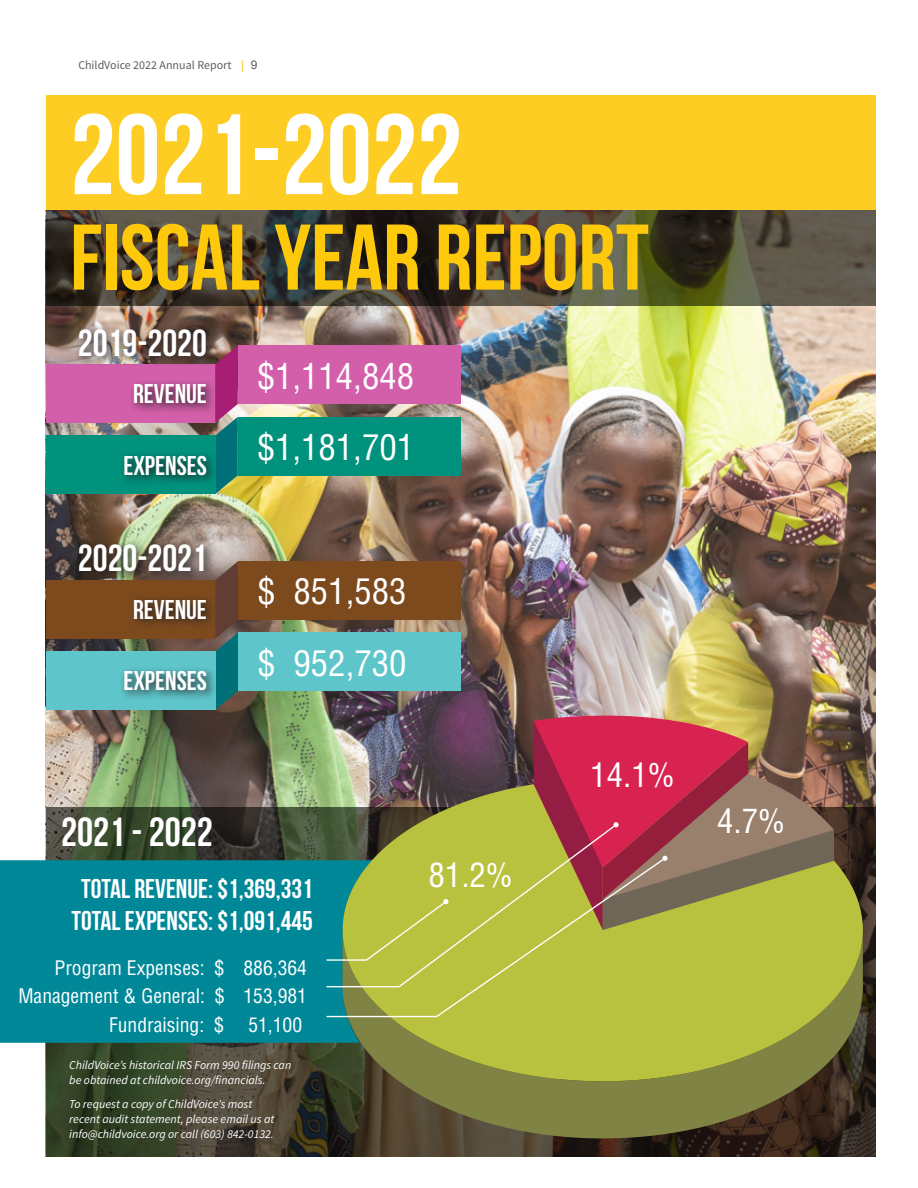
<style>
.page{position:relative;width:918px;height:1188px;background:#fff}
.page>*{position:absolute;margin:0;border:0;box-sizing:border-box;transform-origin:0 0}
.t1{font:700 114px "Bebas Neue";color:#fff}
.t2{font:700 93px "Bebas Neue";color:#fec80b}
.t3{font:700 40.5px "Bebas Neue";color:#fff}
.t4{font:700 37.5px "Bebas Neue";color:#fff}
.t5{font:condensed 34.8px/71.8px "Helvetica LT Std";color:#fff}
.t6{font:condensed 32.85px "Helvetica LT Std";color:#fff}
.t7{font:700 27px/32.4px "Bebas Neue";color:#fff;text-align:center}
.t8{font:condensed 19.65px/28.5px "Helvetica LT Std";color:#fff;text-align:right}
.t9{font:italic 12px/15px "Source Sans Pro";color:#fff}
.t10{font:12px "Source Sans Pro";color:#5b605a}
.s1{font-family:"Arial";color:#fec80b}
.s2{font-family:"Arial"}
</style>
<div class="page">
<div style="left:46px;top:95px;width:829px;height:1062px;background:#fecd23"></div>
<img style="left:46px;top:305px;width:829px;height:502px">
<svg style="left:46px;top:807px;width:829px;height:350px;background:#3a3c2a"></svg>
<svg style="left:46px;top:210px;width:829px;height:95px;background:#443f32"></svg>
<div style="left:238px;top:561px;width:223px;height:59px;background:#7d4a1e"></div>
<div style="left:46px;top:580px;width:169px;height:59px;background:#7d4a1e"></div>
<div style="left:238px;top:633px;width:223px;height:58px;background:#5ec6ca"></div>
<svg style="left:215px;top:561px;width:23px;height:149px;background:#415b58"></svg>
<div style="left:46px;top:651px;width:169px;height:59px;background:#5ec6ca"></div>
<div style="left:0;top:860px;width:343px;height:183px;background:#008898"></div>
<svg style="left:343px;top:939px;width:520px;height:199px;background:#686738"></svg>
<div style="left:343px;top:779px;width:520px;height:302px;background:#b9c23f;border-radius:50%"></div>
<svg style="left:325px;top:988px;width:154px;height:30px"></svg>
<svg style="left:325px;top:823px;width:238px;height:165px"></svg>
<svg style="left:534px;top:715px;width:300px;height:215px"></svg>
<svg style="left:325px;top:899px;width:124px;height:62px"></svg>
<div style="left:238px;top:346px;width:223px;height:58px;background:#d35ea9"></div>
<div style="left:46px;top:364px;width:169px;height:59px;background:#d35ea9"></div>
<div style="left:238px;top:417px;width:223px;height:58px;background:#00927c"></div>
<svg style="left:215px;top:346px;width:23px;height:148px;background:#6d5f78"></svg>
<div style="left:46px;top:436px;width:169px;height:58px;background:#00927c"></div>
<div style="left:74px;top:539px;width:143px;height:162px;background:#231f20;opacity:.95"></div>
<div style="left:74px;top:324px;width:143px;height:162px;background:#231f20;opacity:.95"></div>
<p class="t10" style="left:78px;top:58px;width:181px">ChildVoice 2022 Annual Report <span class="s1">|</span> <span class="s2">9</span></p>
<h1 class="t1" style="left:70px;top:92px;width:393px">2021-2022</h1>
<h2 class="t2" style="left:70px;top:206px;width:580px">FISCAL YEAR REPORT</h2>
<h3 class="t4" style="left:78px;top:322px;width:130px">2019-2020</h3>
<h3 class="t7" style="left:133px;top:377px;width:75px">REVENUE</h3>
<h3 class="t7" style="left:123px;top:449px;width:85px">EXPENSES</h3>
<h3 class="t4" style="left:78px;top:538px;width:130px">2020-2021</h3>
<h3 class="t7" style="left:133px;top:593px;width:75px">REVENUE</h3>
<h3 class="t7" style="left:123px;top:664px;width:85px">EXPENSES</h3>
<h3 class="t5" style="left:258px;top:340px;width:158px">$1,114,848 $1,181,701</h3>
<h3 class="t5" style="left:258px;top:556px;width:150px">$ 851,583 $ 952,730</h3>
<h3 class="t3" style="left:61px;top:810px;width:153px">2021 - 2022</h3>
<h3 class="t7" style="left:72px;top:872px;width:243px">TOTAL REVENUE: $1,369,331<br>TOTAL EXPENSES: $1,091,445</h3>
<h3 class="t8" style="left:18px;top:953px;width:290px">Program Expenses: $ 886,364<br>Management &amp; General: $ 153,981<br>Fundraising: $ 51,100</h3>
<p class="t9" style="left:69px;top:1058px;width:224px">ChildVoice’s historical IRS Form 990 filings can be obtained at childvoice.org/financials.</p>
<p class="t9" style="left:69px;top:1096px;width:207px">To request a copy of ChildVoice’s most recent audit statement, please email us at info@childvoice.org or call (603) 842-0132.</p>
<h3 class="t6" style="left:428px;top:855px;width:86px">81.2%</h3>
<h3 class="t6" style="left:590px;top:754px;width:86px">14.1%</h3>
<h3 class="t6" style="left:717px;top:801px;width:70px">4.7%</h3>
</div>
